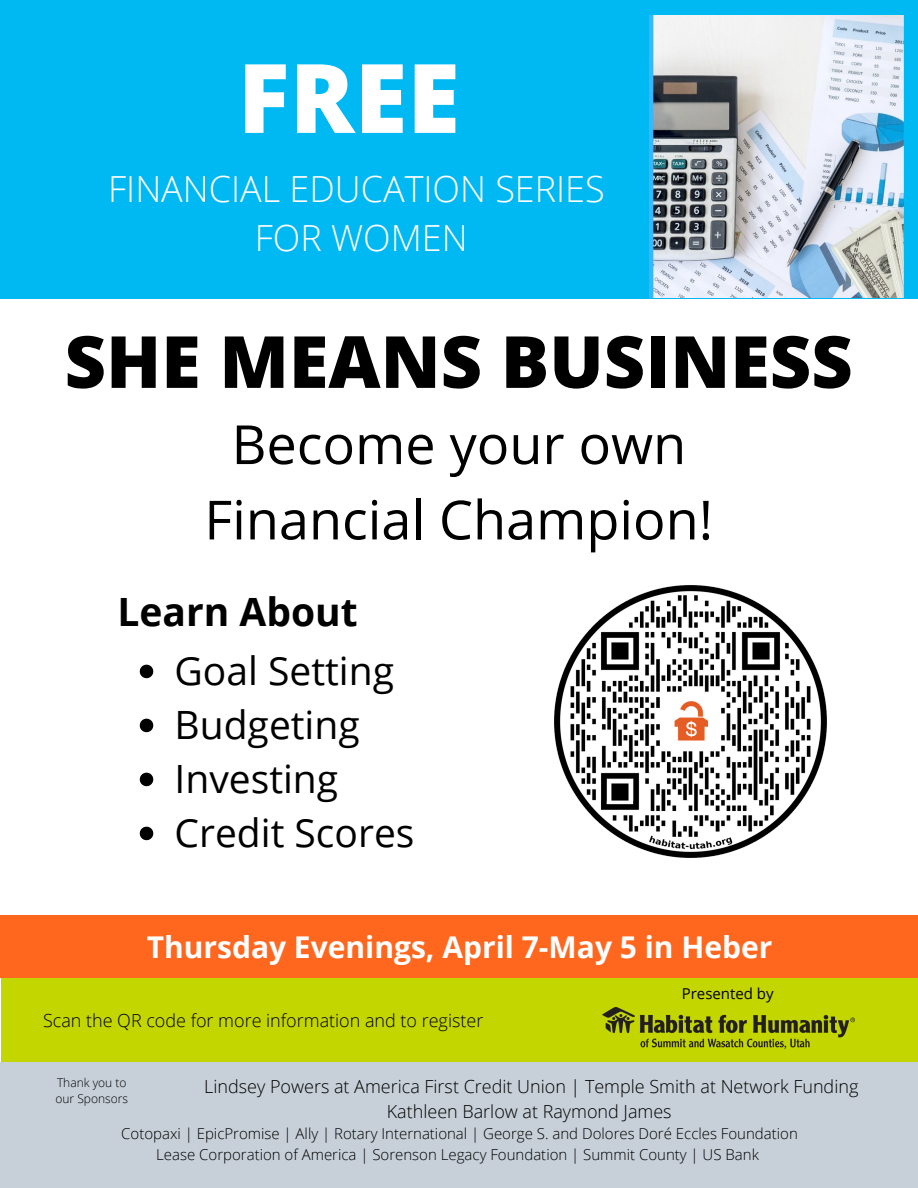
<style>
.page{position:relative;width:918px;height:1188px;background:#fff}
.page>*{position:absolute;margin:0;border:0;box-sizing:border-box;transform-origin:0 0}
.t1{font:800 96px "Open Sans";color:#fff}
.t2{font:800 72px "Open Sans";color:#000}
.t3{font:54px "Open Sans";color:#000}
.t4{font:39px "Open Sans";color:#000}
.t5{font:700 39px "Open Sans";color:#000}
.t6{font:300 36px "Open Sans";color:#fff}
.t7{font:700 30px "Open Sans";color:#fff}
.t8{font:300 18px "Open Sans";color:#000}
.t9{font:300 15px "Open Sans";color:#000}
.t10{font:15px "Open Sans";color:#000}
.t11{font:300 12px "Open Sans";color:#000}
</style>
<div class="page">
<div style="left:0;top:0;width:918px;height:298px;background:#00b8f2"></div>
<img style="left:649px;top:16px;width:255px;height:282px">
<div style="left:1px;top:978px;width:917px;height:84px;background:#c4d600"></div>
<div style="left:0;top:915px;width:918px;height:63px;background:#ff671f"></div>
<img style="left:554px;top:585px;width:273px;height:273px">
<img style="left:602px;top:1007px;width:252px;height:42px">
<div style="left:0;top:1062px;width:918px;height:126px;background:#c7d0d8"></div>
<svg style="left:140px;top:665px;width:13px;height:13px"></svg>
<svg style="left:140px;top:719px;width:13px;height:13px"></svg>
<svg style="left:140px;top:773px;width:13px;height:13px"></svg>
<svg style="left:140px;top:827px;width:13px;height:13px"></svg>
<p class="t1" style="left:238px;top:30px;width:224px">FREE</p>
<p class="t6" style="left:108px;top:163px;width:498px">FINANCIAL EDUCATION SERIES</p>
<p class="t6" style="left:255px;top:213px;width:214px">FOR WOMEN</p>
<p class="t2" style="left:65px;top:311px;width:790px">SHE MEANS BUSINESS</p>
<p class="t3" style="left:232px;top:406px;width:456px">Become your own</p>
<p class="t3" style="left:204px;top:482px;width:510px">Financial Champion!</p>
<p class="t5" style="left:118px;top:584px;width:242px">Learn About</p>
<p class="t4" style="left:175px;top:643px;width:221px">Goal Setting</p>
<p class="t4" style="left:175px;top:697px;width:187px">Budgeting</p>
<p class="t4" style="left:175px;top:751px;width:165px">Investing</p>
<p class="t4" style="left:175px;top:805px;width:241px">Credit Scores</p>
<p class="t7" style="left:147px;top:926px;width:627px">Thursday Evenings, April 7-May 5 in Heber</p>
<p class="t8" style="left:43px;top:1008px;width:442px">Scan the QR code for more information and to register</p>
<p class="t10" style="left:682px;top:983px;width:93px">Presented by</p>
<p class="t11" style="left:57px;top:1074px;width:71px">Thank you to</p>
<p class="t11" style="left:56px;top:1090px;width:74px">our Sponsors</p>
<p class="t8" style="left:204px;top:1074px;width:656px">Lindsey Powers at America First Credit Union | Temple Smith at Network Funding</p>
<p class="t8" style="left:387px;top:1099px;width:286px">Kathleen Barlow at Raymond James</p>
<p class="t9" style="left:121px;top:1123px;width:678px">Cotopaxi | EpicPromise | Ally | Rotary International | George S. and Dolores Doré Eccles Foundation</p>
<p class="t9" style="left:156px;top:1144px;width:604px">Lease Corporation of America | Sorenson Legacy Foundation | Summit County | US Bank</p>
</div>
